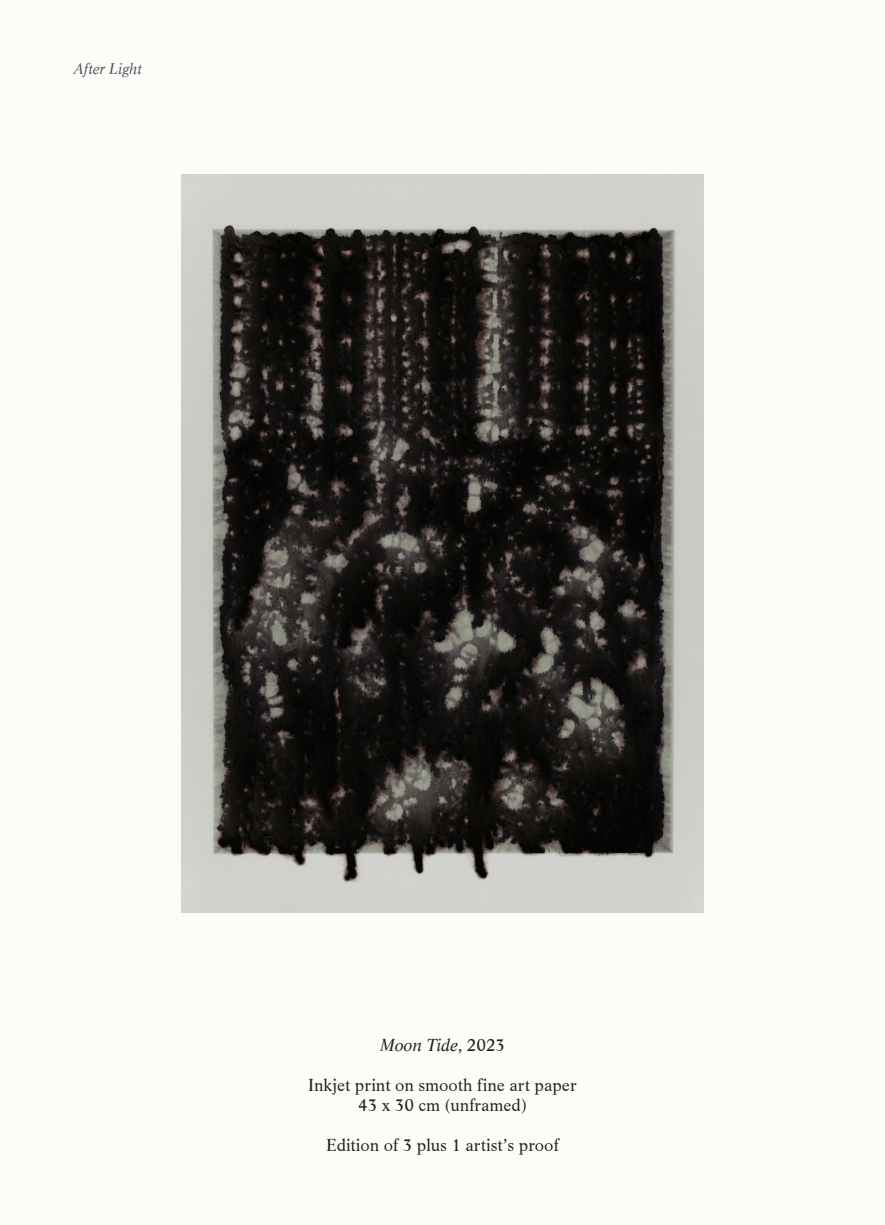
<style>
.page{position:relative;width:885px;height:1225px;background:#fff}
.page>*{position:absolute;margin:0;border:0;box-sizing:border-box;transform-origin:0 0}
.t1{font:18px/20px "Life T";color:#231f20;text-align:center}
.t2{font:italic 18px "Life T";color:#231f20}
.t3{font:italic 16px "Life T";color:#57585a}
.s1{font-style:normal}
</style>
<div class="page">
<div style="left:0;top:0;width:884px;height:1225px;background:#f9f9f4"></div>
<img style="left:182px;top:174px;width:521px;height:739px">
<p class="t3" style="left:74px;top:59px;width:70px">After Light</p>
<p class="t2" style="left:379px;top:1035px;width:127px">Moon Tide<span class="s1">, 2023</span></p>
<p class="t1" style="left:308px;top:1075px;width:270px">Inkjet print on smooth fine art paper<br>43 x 30 cm (unframed)</p>
<p class="t1" style="left:326px;top:1135px;width:234px">Edition of 3 plus 1 artist’s proof</p>
</div>
